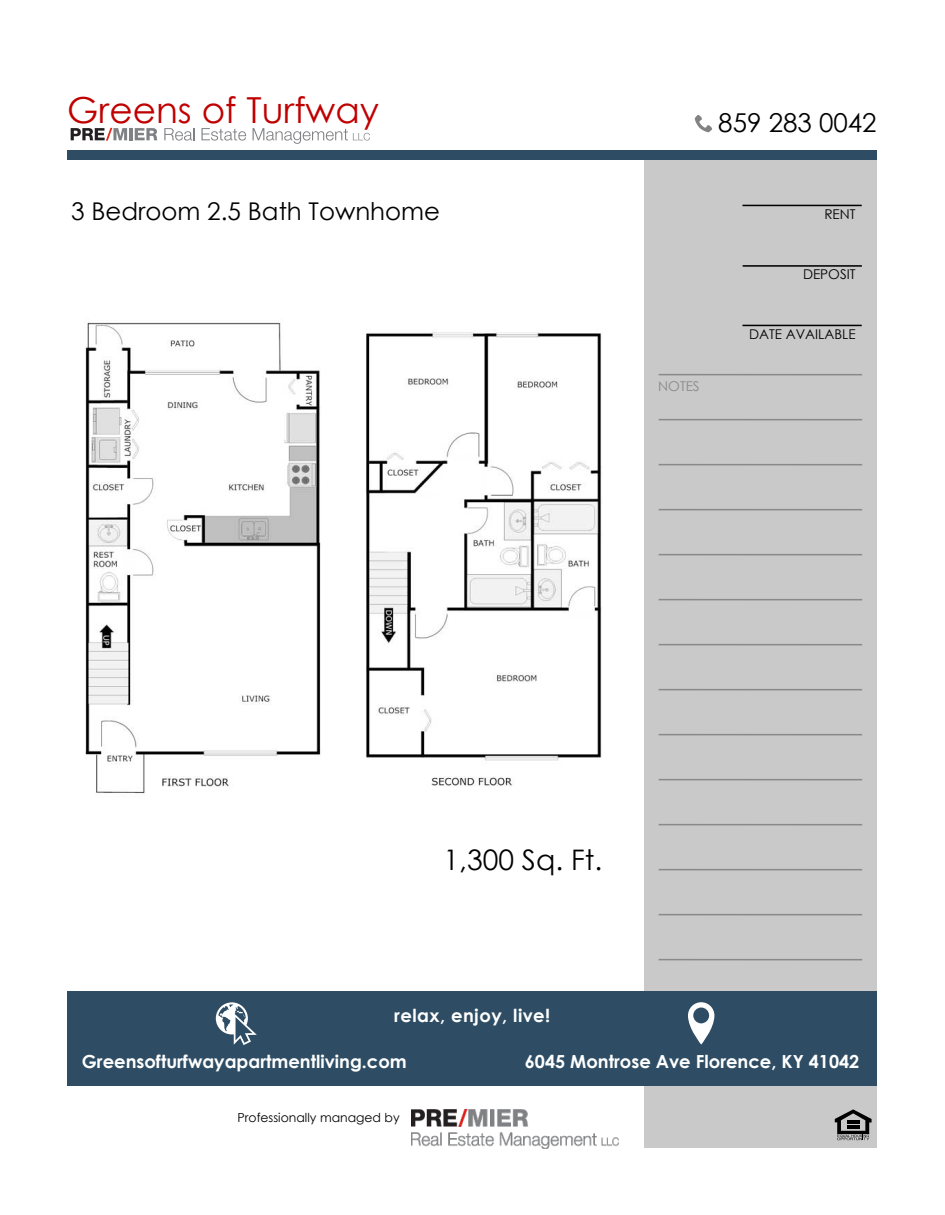
<style>
.page{position:relative;width:945px;height:1215px;background:#fff}
.page>*{position:absolute;margin:0;border:0;box-sizing:border-box;transform-origin:0 0}
.t1{font:35.85px "Century Gothic";color:#c00000}
.t2{font:28.35px "Century Gothic";color:#000}
.t3{font:25.95px "Century Gothic";color:#000}
.t4{font:24.45px "Century Gothic";color:#000}
.t5{font:700 18px "Century Gothic";color:#fff}
.t6{font:700 18px "Century Gothic";letter-spacing:.025em;color:#fff}
.t7{font:13.5px "Century Gothic";color:#000}
.t8{font:13.5px "Century Gothic";color:#898989}
.t9{font:12.45px "Century Gothic";color:#000}
</style>
<div class="page">
<div style="left:644px;top:157px;width:233px;height:990px;background:#c9c9c9"></div>
<div style="left:67px;top:991px;width:810px;height:95px;background:#2e4d64"></div>
<img style="left:411px;top:1109px;width:207px;height:39px">
<svg style="left:216px;top:1002px;width:41px;height:43px"></svg>
<svg style="left:688px;top:1002px;width:26px;height:43px"></svg>
<svg style="left:835px;top:1109px;width:37px;height:31px"></svg>
<hr style="left:659px;top:374px;width:203px;height:1px;background:#898989">
<hr style="left:659px;top:419px;width:203px;height:1px;background:#898989">
<hr style="left:659px;top:464px;width:203px;height:1px;background:#898989">
<hr style="left:659px;top:509px;width:203px;height:1px;background:#898989">
<hr style="left:659px;top:554px;width:203px;height:1px;background:#898989">
<hr style="left:659px;top:599px;width:203px;height:1px;background:#898989">
<hr style="left:659px;top:644px;width:203px;height:1px;background:#898989">
<hr style="left:659px;top:689px;width:203px;height:1px;background:#898989">
<hr style="left:659px;top:734px;width:203px;height:1px;background:#898989">
<hr style="left:659px;top:779px;width:203px;height:1px;background:#898989">
<hr style="left:659px;top:824px;width:203px;height:1px;background:#898989">
<hr style="left:659px;top:869px;width:203px;height:1px;background:#898989">
<hr style="left:659px;top:914px;width:203px;height:1px;background:#898989">
<hr style="left:659px;top:959px;width:203px;height:1px;background:#898989">
<hr style="left:743px;top:325px;width:119px;height:1px;background:#000">
<hr style="left:743px;top:265px;width:119px;height:2px;background:#000">
<hr style="left:743px;top:205px;width:119px;height:1px;background:#000">
<div style="left:67px;top:150px;width:810px;height:10px;background:#2e4d64"></div>
<svg style="left:695px;top:115px;width:17px;height:17px"></svg>
<img style="left:85px;top:322px;width:517px;height:472px">
<svg style="left:71px;top:128px;width:56px;height:13px"></svg>
<hr style="left:129px;top:128px;width:4px;height:12px;background:#808184">
<svg style="left:135px;top:128px;width:22px;height:12px"></svg>
<svg style="left:164px;top:128px;width:30px;height:13px"></svg>
<svg style="left:201px;top:128px;width:45px;height:13px"></svg>
<svg style="left:253px;top:128px;width:117px;height:16px"></svg>
<h1 class="t1" style="left:67px;top:85px;width:313px">Greens of Turfway</h1>
<h3 class="t4" style="left:71px;top:194px;width:370px">3 Bedroom 2.5 Bath Townhome</h3>
<h3 class="t3" style="left:718px;top:105px;width:160px">859 283 0042</h3>
<p class="t8" style="left:658px;top:377px;width:43px">NOTES</p>
<p class="t7" style="left:824px;top:205px;width:33px">RENT</p>
<p class="t7" style="left:803px;top:265px;width:54px">DEPOSIT</p>
<p class="t7" style="left:749px;top:325px;width:108px">DATE AVAILABLE</p>
<h2 class="t2" style="left:444px;top:840px;width:160px">1,300 Sq. Ft.</h2>
<p class="t6" style="left:394px;top:1002px;width:158px">relax, enjoy, live!</p>
<p class="t5" style="left:82px;top:1048px;width:327px">Greensofturfwayapartmentliving.com</p>
<p class="t5" style="left:525px;top:1048px;width:336px">6045 Montrose Ave Florence, KY 41042</p>
<p class="t9" style="left:237px;top:1109px;width:164px">Professionally managed by</p>
</div>
